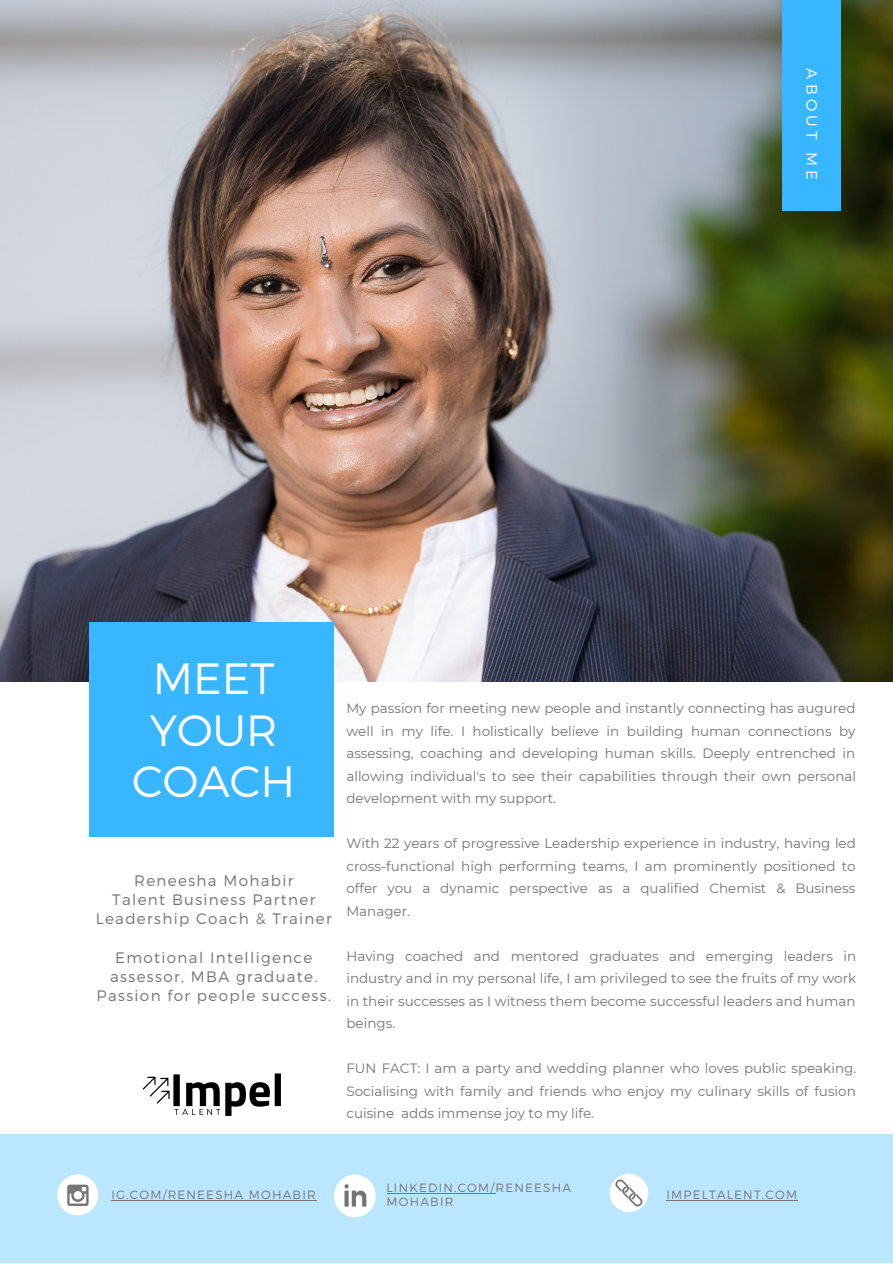
<style>
.page{position:relative;width:893px;height:1264px;background:#fff}
.page>*{position:absolute;margin:0;border:0;box-sizing:border-box;transform-origin:0 0}
.t1{font:300 43.8px/51.4px "Montserrat";color:#fff;text-align:center}
.t2{font:300 15.15px/19px "Montserrat";letter-spacing:.09em;color:#737373;text-align:center}
.t3{font:300 15.15px "Montserrat";letter-spacing:.28em;color:#fff}
.t4{font:13.5px/22.5px "Montserrat";color:#737373;text-align:justify}
.t5{font:300 12px/14px "Montserrat";letter-spacing:.1em;color:#777}
</style>
<div class="page">
<img style="left:0;top:0;width:892px;height:681px">
<div style="left:89px;top:622px;width:244px;height:214px;background:#38b6ff"></div>
<div style="left:782px;top:0;width:58px;height:211px;background:#38b6ff"></div>
<div style="left:0;top:1134px;width:892px;height:128px;background:#bbe6ff"></div>
<div style="left:57px;top:1174px;width:41px;height:41px;background:#fff;border-radius:50%"></div>
<svg style="left:67px;top:1184px;width:22px;height:21px"></svg>
<svg style="left:609px;top:1173px;width:39px;height:39px"></svg>
<svg style="left:334px;top:1174px;width:41px;height:43px"></svg>
<hr style="left:111px;top:1199px;width:206px;height:1px;background:#777">
<hr style="left:386px;top:1193px;width:109px;height:1px;background:#777">
<hr style="left:666px;top:1200px;width:132px;height:1px;background:#777">
<img style="left:142px;top:1073px;width:139px;height:43px">
<p class="t3" style="left:821px;top:68px;width:113px;rotate:90deg">ABOUT ME</p>
<p class="t1" style="left:132px;top:651px;width:164px">MEET<br>YOUR<br>COACH</p>
<p class="t2" style="left:134px;top:870px;width:161px">Reneesha Mohabir</p>
<p class="t2" style="left:96px;top:889px;width:237px">Talent Business Partner<br>Leadership Coach &amp; Trainer</p>
<p class="t2" style="left:97px;top:946px;width:236px">Emotional Intelligence assessor, MBA graduate.<br>Passion for people success.</p>
<p class="t4" style="left:346px;top:697px;width:511px">My passion for meeting new people and instantly connecting has augured well in my life. I holistically believe in building human connections by assessing, coaching and developing human skills. Deeply entrenched in allowing individual's to see their capabilities through their own personal development with my support.</p>
<p class="t4" style="left:346px;top:832px;width:511px">With 22 years of progressive Leadership experience in industry, having led cross-functional high performing teams, I am prominently positioned to offer you a dynamic perspective as a qualified Chemist &amp; Business Manager.</p>
<p class="t4" style="left:346px;top:944px;width:511px">Having coached and mentored graduates and emerging leaders in industry and in my personal life, I am privileged to see the fruits of my work in their successes as I witness them become successful leaders and human beings.</p>
<p class="t4" style="left:346px;top:1057px;width:511px">FUN FACT: I am a party and wedding planner who loves public speaking.<br>Socialising with family and friends who enjoy my culinary skills of fusion cuisine adds immense joy to my life.</p>
<p class="t5" style="left:111px;top:1186px;width:206px">IG.COM/RENEESHA MOHABIR</p>
<p class="t5" style="left:386px;top:1180px;width:186px">LINKEDIN.COM/RENEESHA<br>MOHABIR</p>
<p class="t5" style="left:666px;top:1187px;width:132px">IMPELTALENT.COM</p>
</div>
